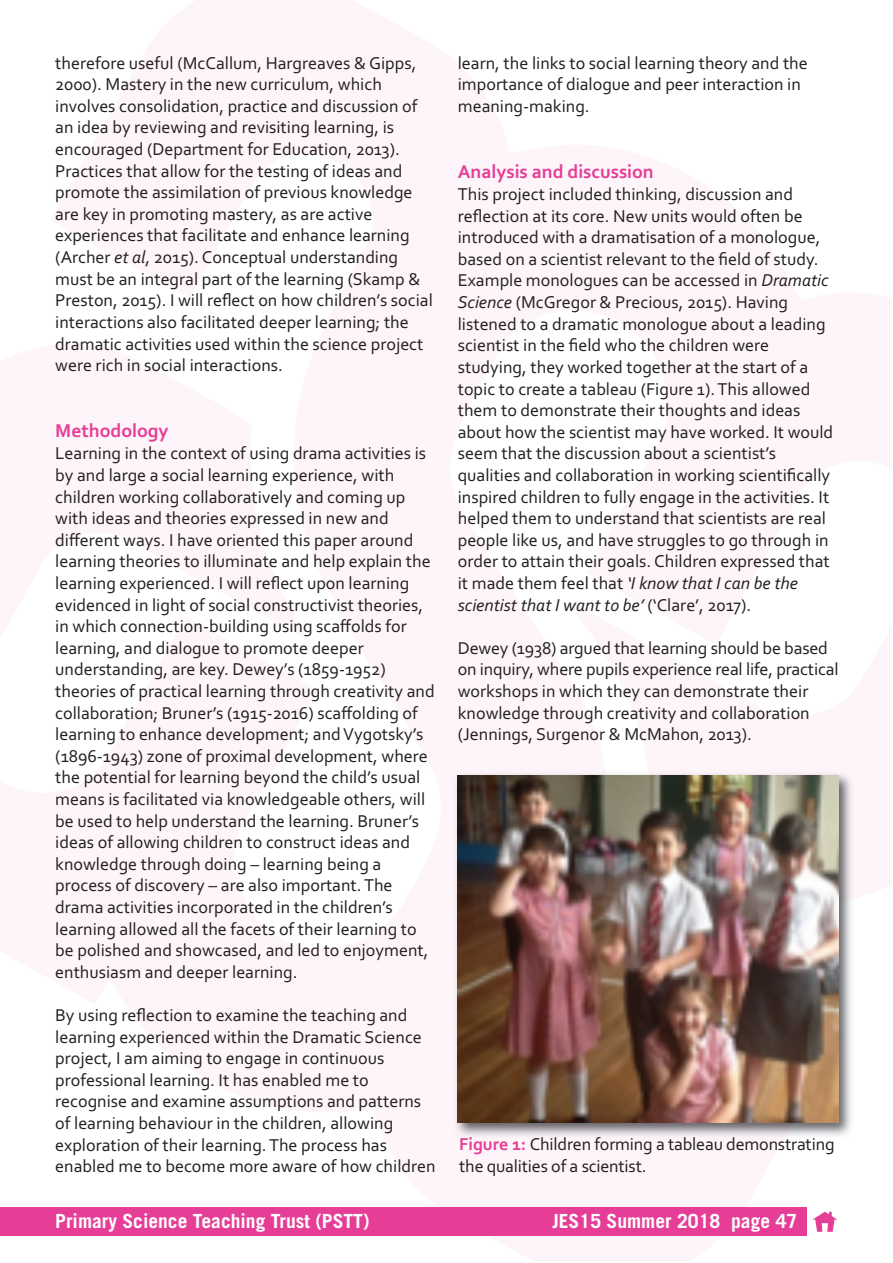
<style>
.page{position:relative;width:893px;height:1263px;background:#fff}
.page>*{position:absolute;margin:0;border:0;box-sizing:border-box;transform-origin:0 0}
.t1{font:700 19.5px "Trade Gothic";color:#fff}
.t2{font:700 19.5px "Corbel";color:#e63e97}
.t3{font:18px/21.6px "Corbel";color:#231f20}
.s1{font-style:italic}
.s2{font-weight:700;color:#e63e97}
</style>
<div class="page">
<div style="left:0;top:1208px;width:806px;height:28px;background:#e63e97"></div>
<svg style="left:813px;top:1212px;width:24px;height:20px"></svg>
<img style="left:451px;top:769px;width:406px;height:373px">
<img style="left:457px;top:775px;width:381px;height:347px">
<p class="t3" style="left:55px;top:52px;width:379px">therefore useful (McCallum, Hargreaves &amp; Gipps, 2000). Mastery in the new curriculum, which involves consolidation, practice and discussion of an idea by reviewing and revisiting learning, is encouraged (Department for Education, 2013).<br>Practices that allow for the testing of ideas and promote the assimilation of previous knowledge are key in promoting mastery, as are active experiences that facilitate and enhance learning (Archer <span class="s1">et al</span>, 2015). Conceptual understanding must be an integral part of the learning (Skamp &amp; Preston, 2015). I will reflect on how children’s social interactions also facilitated deeper learning; the dramatic activities used within the science project were rich in social interactions.</p>
<p class="t2" style="left:55px;top:419px;width:115px">Methodology</p>
<p class="t3" style="left:55px;top:442px;width:381px">Learning in the context of using drama activities is by and large a social learning experience, with children working collaboratively and coming up with ideas and theories expressed in new and different ways. I have oriented this paper around learning theories to illuminate and help explain the learning experienced. I will reflect upon learning evidenced in light of social constructivist theories, in which connection-building using scaffolds for learning, and dialogue to promote deeper understanding, are key. Dewey’s (1859-1952) theories of practical learning through creativity and collaboration; Bruner’s (1915-2016) scaffolding of learning to enhance development; andVygotsky’s (1896-1943) zone of proximal development, where the potential for learning beyond the child’s usual means is facilitated via knowledgeable others, will be used to help understand the learning. Bruner’s ideas of allowing children to construct ideas and knowledge through doing – learning being a process of discovery – are also important.The drama activities incorporated in the children’s learning allowed all the facets of their learning to be polished and showcased, and led to enjoyment, enthusiasm and deeper learning.</p>
<p class="t3" style="left:55px;top:1004px;width:382px">By using reflection to examine the teaching and learning experienced within the Dramatic Science project, I am aiming to engage in continuous professional learning. It has enabled me to recognise and examine assumptions and patterns of learning behaviour in the children, allowing exploration of their learning.The process has enabled me to become more aware of how children</p>
<p class="t3" style="left:458px;top:52px;width:351px">learn, the links to social learning theory and the importance of dialogue and peer interaction in meaning-making.</p>
<p class="t2" style="left:458px;top:160px;width:197px">Analysis and discussion</p>
<p class="t3" style="left:458px;top:183px;width:377px">This project included thinking, discussion and reflection at its core. New units would often be introduced with a dramatisation of a monologue, based on a scientist relevant to the field of study.<br>Example monologues can be accessed in <span class="s1">Dramatic Science</span> (McGregor &amp; Precious, 2015). Having listened to a dramatic monologue about a leading scientist in the field who the children were studying, they worked together at the start of a topic to create a tableau (Figure 1).This allowed them to demonstrate their thoughts and ideas about how the scientist may have worked. It would seem that the discussion about a scientist’s qualities and collaboration in working scientifically inspired children to fully engage in the activities. It helped them to understand that scientists are real people like us, and have struggles to go through in order to attain their goals. Children expressed that it made them feel that <span class="s1">‘I know that I can be the scientist that I want to be’</span> (‘Clare’, 2017).</p>
<p class="t3" style="left:458px;top:637px;width:382px">Dewey (1938) argued that learning should be based on inquiry, where pupils experience real life, practical workshops in which they can demonstrate their knowledge through creativity and collaboration (Jennings, Surgenor &amp; McMahon, 2013).</p>
<p class="t3" style="left:459px;top:1133px;width:377px"><span class="s2">Figure 1:</span> Children forming a tableau demonstrating the qualities of a scientist.</p>
<p class="t1" style="left:55px;top:1213px;width:316px">Primary Science Teaching Trust (PSTT)</p>
<p class="t1" style="left:552px;top:1213px;width:246px">JES15 Summer 2018 page 47</p>
</div>
